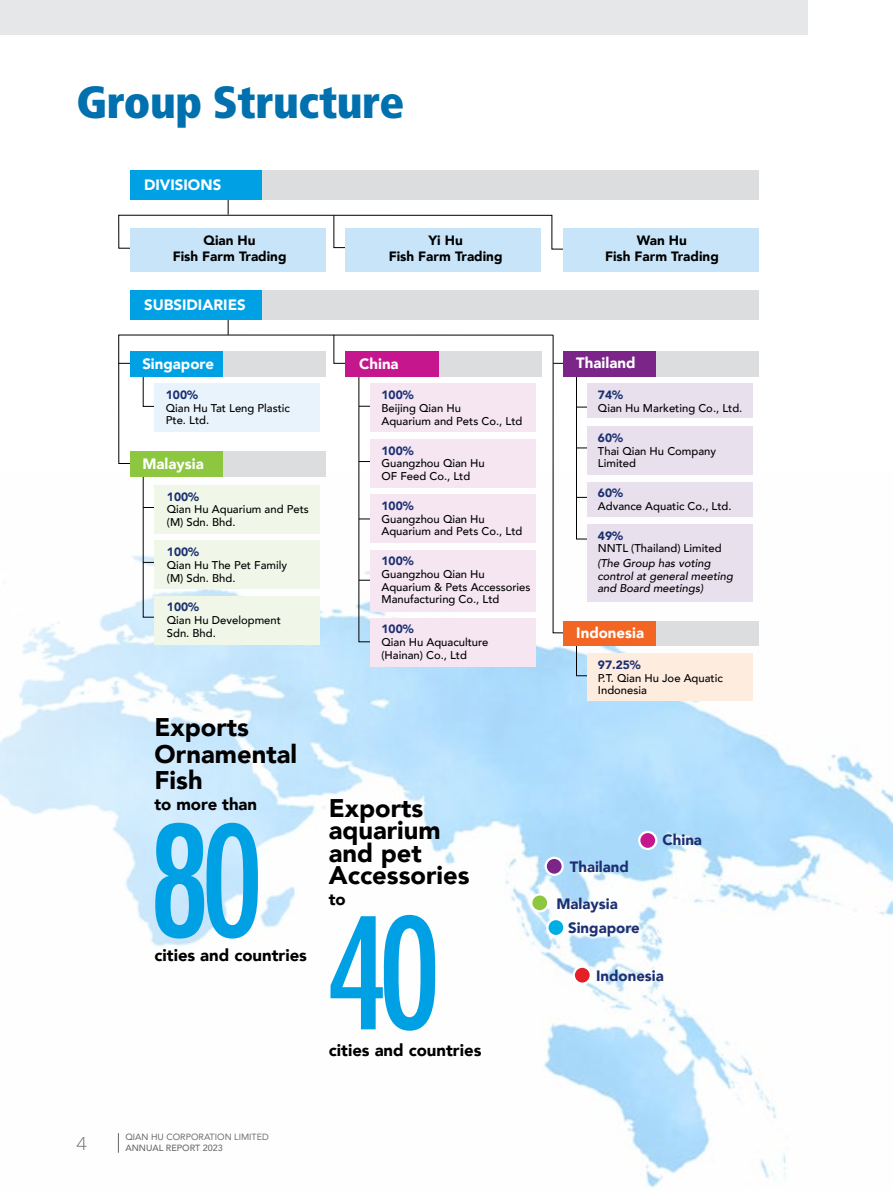
<style>
.page{position:relative;width:893px;height:1191px;background:#fff}
.page>*{position:absolute;margin:0;border:0;box-sizing:border-box;transform-origin:0 0}
.t1{font:condensed 150px "Futura";color:#00a1e4}
.t2{font:900 condensed 45px "Frutiger";letter-spacing:-.01em;color:#0071ae}
.t3{font:900 25.5px/22.5px "Avenir";color:#000}
.t4{font:300 18px "Open Sans";color:#414042}
.t5{font:900 16.65px "Avenir";color:#000}
.t6{font:900 15px "Avenir";color:#fff}
.t7{font:900 15px "Avenir";color:#1c2f72}
.t8{font:900 13.5px/16.2px "Avenir";color:#000;text-align:center}
.t9{font:900 12px "Avenir";color:#1c2f72}
.t10{font:500 11.25px/12.8px "Avenir";color:#000}
.t11{font:italic 500 11.25px/12.8px "Avenir";color:#000}
.t12{font:9px "Avenir";color:#414042}
.t13{font:500 9px "Avenir";color:#414042}
</style>
<div class="page">
<div style="left:0;top:0;width:808px;height:34px;background:#e6e7e8"></div>
<img style="left:0;top:472px;width:893px;height:715px">
<div style="left:254px;top:290px;width:505px;height:30px;background:#dcddde"></div>
<div style="left:254px;top:170px;width:505px;height:30px;background:#dcddde"></div>
<svg style="left:118px;top:335px;width:435px;height:129px"></svg>
<svg style="left:143px;top:477px;width:22px;height:140px"></svg>
<div style="left:346px;top:228px;width:195px;height:43px;background:#c7e4f8"></div>
<div style="left:563px;top:228px;width:196px;height:43px;background:#c7e4f8"></div>
<svg style="left:553px;top:335px;width:45px;height:298px"></svg>
<div style="left:587px;top:524px;width:166px;height:77px;background:#e9e0ee"></div>
<div style="left:563px;top:351px;width:196px;height:25px;background:#7b2589"></div>
<div style="left:587px;top:425px;width:166px;height:49px;background:#e9e0ee"></div>
<div style="left:587px;top:383px;width:166px;height:35px;background:#e9e0ee"></div>
<div style="left:587px;top:482px;width:166px;height:34px;background:#e9e0ee"></div>
<svg style="left:333px;top:334px;width:22px;height:30px"></svg>
<svg style="left:358px;top:376px;width:23px;height:266px"></svg>
<div style="left:370px;top:439px;width:166px;height:49px;background:#f5e6f1"></div>
<div style="left:370px;top:550px;width:166px;height:61px;background:#f5e6f1"></div>
<div style="left:370px;top:618px;width:166px;height:49px;background:#f5e6f1"></div>
<div style="left:370px;top:383px;width:166px;height:49px;background:#f5e6f1"></div>
<div style="left:370px;top:494px;width:166px;height:49px;background:#f5e6f1"></div>
<svg style="left:576px;top:646px;width:22px;height:30px"></svg>
<div style="left:563px;top:621px;width:196px;height:25px;background:#f26522"></div>
<div style="left:587px;top:653px;width:166px;height:48px;background:#feecdf"></div>
<div style="left:154px;top:383px;width:166px;height:49px;background:#e8f3fb"></div>
<div style="left:130px;top:451px;width:195px;height:26px;background:#8dc63f"></div>
<div style="left:154px;top:540px;width:166px;height:49px;background:#f0f7e8"></div>
<div style="left:154px;top:485px;width:166px;height:49px;background:#f0f7e8"></div>
<div style="left:154px;top:596px;width:166px;height:48px;background:#f0f7e8"></div>
<svg style="left:228px;top:320px;width:21px;height:15px"></svg>
<div style="left:130px;top:290px;width:132px;height:30px;background:#00a1e4"></div>
<svg style="left:118px;top:200px;width:445px;height:49px"></svg>
<div style="left:130px;top:170px;width:132px;height:30px;background:#00a1e4"></div>
<div style="left:130px;top:228px;width:195px;height:43px;background:#c7e4f8"></div>
<div style="left:130px;top:351px;width:195px;height:25px;background:#00a1e4"></div>
<div style="left:346px;top:351px;width:195px;height:25px;background:#c6168d"></div>
<svg style="left:547px;top:919px;width:17px;height:17px"></svg>
<div style="left:546px;top:918px;width:19px;height:19px;border:2px solid #fff;border-radius:50%"></div>
<div style="left:531px;top:894px;width:17px;height:17px;background:#8dc63f;border-radius:50%"></div>
<div style="left:530px;top:893px;width:19px;height:19px;border:2px solid #fff;border-radius:50%"></div>
<svg style="left:639px;top:832px;width:17px;height:17px"></svg>
<div style="left:638px;top:831px;width:19px;height:19px;border:2px solid #fff;border-radius:50%"></div>
<svg style="left:546px;top:857px;width:17px;height:17px"></svg>
<div style="left:545px;top:856px;width:19px;height:20px;border:2px solid #fff;border-radius:50%"></div>
<svg style="left:574px;top:966px;width:17px;height:17px"></svg>
<div style="left:573px;top:965px;width:19px;height:19px;border:2px solid #fff;border-radius:50%"></div>
<div style="left:657px;top:351px;width:102px;height:25px;background:#dcddde"></div>
<div style="left:657px;top:621px;width:102px;height:25px;background:#dcddde"></div>
<div style="left:223px;top:451px;width:102px;height:26px;background:#dcddde"></div>
<div style="left:223px;top:351px;width:102px;height:25px;background:#dcddde"></div>
<div style="left:439px;top:351px;width:102px;height:25px;background:#dcddde"></div>
<h2 class="t2" style="left:77px;top:75px;width:329px">Group Structure</h2>
<h3 class="t6" style="left:144px;top:172px;width:79px">DIVISIONS</h3>
<p class="t8" style="left:173px;top:232px;width:115px">Qian Hu<br>Fish Farm Trading</p>
<p class="t8" style="left:389px;top:232px;width:115px">Yi Hu<br>Fish Farm Trading</p>
<h3 class="t6" style="left:144px;top:292px;width:103px">SUBSIDIARIES</h3>
<h3 class="t6" style="left:142px;top:350px;width:73px">Singapore</h3>
<p class="t9" style="left:166px;top:384px;width:34px">100%</p>
<p class="t10" style="left:166px;top:400px;width:126px">Qian Hu Tat Leng Plastic<br>Pte. Ltd.</p>
<h3 class="t6" style="left:142px;top:451px;width:63px">Malaysia</h3>
<p class="t9" style="left:167px;top:486px;width:34px">100%</p>
<p class="t10" style="left:167px;top:502px;width:143px">Qian Hu Aquarium and Pets (M) Sdn. Bhd.</p>
<p class="t9" style="left:167px;top:541px;width:34px">100%</p>
<p class="t10" style="left:167px;top:558px;width:122px">Qian Hu The Pet Family (M) Sdn. Bhd.</p>
<p class="t9" style="left:167px;top:597px;width:34px">100%</p>
<p class="t10" style="left:167px;top:613px;width:115px">Qian Hu Development<br>Sdn. Bhd.</p>
<h3 class="t6" style="left:359px;top:350px;width:41px">China</h3>
<p class="t9" style="left:381px;top:385px;width:34px">100%</p>
<p class="t10" style="left:381px;top:401px;width:142px">Beijing Qian Hu<br>Aquarium and Pets Co., Ltd</p>
<p class="t9" style="left:381px;top:440px;width:34px">100%</p>
<p class="t10" style="left:381px;top:456px;width:105px">Guangzhou Qian Hu<br>OF Feed Co., Ltd</p>
<p class="t9" style="left:381px;top:495px;width:34px">100%</p>
<p class="t10" style="left:381px;top:512px;width:142px">Guangzhou Qian Hu<br>Aquarium and Pets Co., Ltd</p>
<p class="t9" style="left:381px;top:550px;width:34px">100%</p>
<p class="t10" style="left:381px;top:567px;width:150px">Guangzhou Qian Hu<br>Aquarium &amp; Pets Accessories<br>Manufacturing Co., Ltd</p>
<p class="t9" style="left:381px;top:618px;width:34px">100%</p>
<p class="t10" style="left:381px;top:635px;width:108px">Qian Hu Aquaculture (Hainan) Co., Ltd</p>
<h3 class="t3" style="left:154px;top:713px;width:144px;line-height:26.7px">Exports<br>Ornamental<br>Fish</h3>
<h3 class="t5" style="left:154px;top:790px;width:104px">to more than</h3>
<h1 class="t1" style="left:149px;top:787px;width:116px">80</h1>
<h3 class="t5" style="left:154px;top:940px;width:154px">cities and countries</h3>
<h3 class="t3" style="left:329px;top:796px;width:142px">Exports aquarium and pet<br>Accessories</h3>
<h3 class="t5" style="left:329px;top:885px;width:18px">to</h3>
<h1 class="t1" style="left:326px;top:879px;width:116px">40</h1>
<h3 class="t5" style="left:329px;top:1035px;width:154px">cities and countries</h3>
<p class="t8" style="left:605px;top:232px;width:115px">Wan Hu<br>Fish Farm Trading</p>
<h3 class="t6" style="left:576px;top:350px;width:61px">Thailand</h3>
<p class="t9" style="left:598px;top:385px;width:27px">74%</p>
<p class="t10" style="left:598px;top:401px;width:146px">Qian Hu Marketing Co., Ltd.</p>
<p class="t9" style="left:598px;top:427px;width:27px">60%</p>
<p class="t10" style="left:598px;top:444px;width:120px">Thai Qian Hu Company<br>Limited</p>
<p class="t9" style="left:598px;top:482px;width:27px">60%</p>
<p class="t10" style="left:598px;top:499px;width:135px">Advance Aquatic Co., Ltd.</p>
<p class="t9" style="left:598px;top:525px;width:27px">49%</p>
<p class="t10" style="left:598px;top:541px;width:125px">NNTL (Thailand) Limited</p>
<p class="t11" style="left:597px;top:557px;width:137px">(The Group has voting control at general meeting and Board meetings)</p>
<h3 class="t6" style="left:576px;top:620px;width:69px">Indonesia</h3>
<p class="t9" style="left:598px;top:654px;width:44px">97.25%</p>
<p class="t10" style="left:598px;top:670px;width:126px">P.T. Qian Hu Joe Aquatic<br>Indonesia</p>
<h3 class="t7" style="left:570px;top:854px;width:61px">Thailand</h3>
<h3 class="t7" style="left:556px;top:891px;width:63px">Malaysia</h3>
<h3 class="t7" style="left:568px;top:915px;width:73px">Singapore</h3>
<h3 class="t7" style="left:663px;top:827px;width:41px">China</h3>
<h3 class="t7" style="left:596px;top:962px;width:69px">Indonesia</h3>
<h3 class="t4" style="left:77px;top:1130px;width:12px">4</h3>
<p class="t12" style="left:125px;top:1130px;width:145px">QIAN HU CORPORATION LIMITED</p>
<p class="t13" style="left:125px;top:1140px;width:99px">ANNUAL REPORT 2023</p>
</div>
